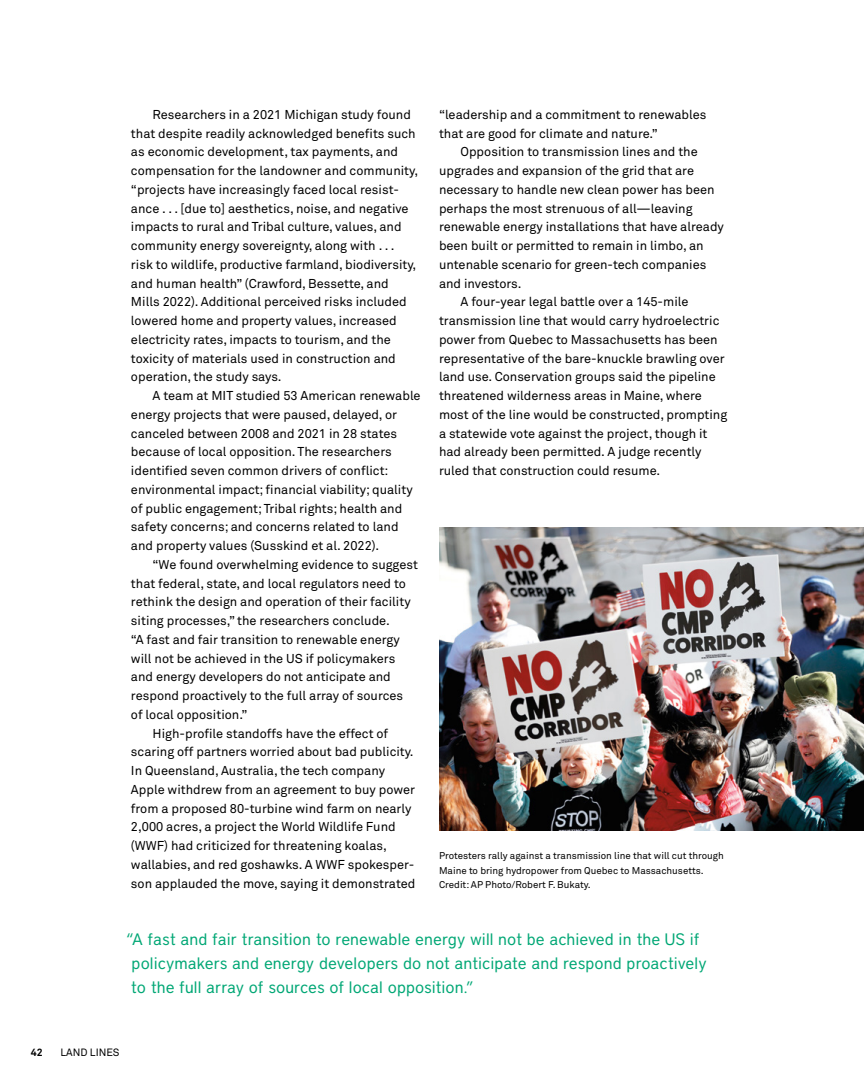
<style>
.page{position:relative;width:864px;height:1080px;background:#fff}
.page>*{position:absolute;margin:0;border:0;box-sizing:border-box;transform-origin:0 0}
.Pull_Quote{font:16.5px/24px "District";color:#00a775}
.Main_Body{font:12.75px/18.8px "Akkurat Pro";color:#000}
.t1{font:10.5px "Akkurat Pro";color:#000}
.t2{font:700 10.5px "Akkurat Pro";color:#000}
.Photo_Caption{font:9.75px/14.2px "Akkurat Pro";color:#000}
</style>
<div class="page">
<img style="left:440px;top:527px;width:424px;height:304px">
<p class="Main_Body" style="left:131px;top:105px;width:289px;text-indent:22px">Researchers in a 2021 Michigan study found that despite readily acknowledged benefits such as economic development, tax payments, and compensation for the landowner and community, “projects have increasingly faced local resist&shy;ance . . . [due to] aesthetics, noise, and negative impacts to rural and Tribal culture, values, and community energy sovereignty, along with . . . risk to wildlife, productive farmland, biodiversity, and human health” (Crawford, Bessette, and Mills 2022). Additional perceived risks included lowered home and property values, increased electricity rates, impacts to tourism, and the toxicity of materials used in construction and operation, the study says.</p>
<p class="Main_Body" style="left:131px;top:387px;width:291px;text-indent:22px">A team at MIT studied 53 American renewable energy projects that were paused, delayed, or canceled between 2008 and 2021 in 28 states because of local opposition. The researchers identified seven common drivers of conflict: environmental impact; financial viability; quality of public engagement; Tribal rights; health and safety concerns; and concerns related to land and property values (Susskind et al. 2022).</p>
<p class="Main_Body" style="left:131px;top:555px;width:288px;text-indent:22px">“We found overwhelming evidence to suggest that federal, state, and local regulators need to rethink the design and operation of their facility siting processes,” the researchers conclude.<br>“A fast and fair transition to renewable energy will not be achieved in the US if policymakers and energy developers do not anticipate and respond proactively to the full array of sources of local opposition.”</p>
<p class="Main_Body" style="left:131px;top:724px;width:286px;text-indent:22px">High-profile standoffs have the effect of scaring off partners worried about bad publicity.<br>In Queensland, Australia, the tech company Apple withdrew from an agreement to buy power from a proposed 80-turbine wind farm on nearly 2,000 acres, a project the World Wildlife Fund (WWF) had criticized for threatening koalas, wallabies, and red goshawks. A WWF spokesper&shy;son applauded the move, saying it demonstrated</p>
<p class="Main_Body" style="left:439px;top:105px;width:269px">“leadership and a commitment to renewables that are good for climate and nature.”</p>
<p class="Main_Body" style="left:439px;top:143px;width:286px;text-indent:22px">Opposition to transmission lines and the upgrades and expansion of the grid that are necessary to handle new clean power has been perhaps the most strenuous of all—leaving renewable energy installations that have already been built or permitted to remain in limbo, an untenable scenario for green-tech companies and investors.</p>
<p class="Main_Body" style="left:439px;top:293px;width:290px;text-indent:22px">A four-year legal battle over a 145-mile transmission line that would carry hydroelectric power from Quebec to Massachusetts has been representative of the bare-knuckle brawling over land use. Conservation groups said the pipeline threatened wilderness areas in Maine, where most of the line would be constructed, prompting a statewide vote against the project, though it had already been permitted. A judge recently ruled that construction could resume.</p>
<p class="Photo_Caption" style="left:439px;top:849px;width:286px">Protesters rally against a transmission line that will cut through<br>Maine to bring hydropower from Quebec to Massachusetts.<br>Credit: AP Photo/Robert F. Bukaty.</p>
<p class="Pull_Quote" style="left:126px;top:927px;width:582px">“A fast and fair transition to renewable energy will not be achieved in the US if policymakers and energy developers do not anticipate and respond proactively to the full array of sources of local opposition.”</p>
<p class="t2" style="left:31px;top:1046px;width:13px">42</p>
<p class="t1" style="left:60px;top:1047px;width:61px">LAND LINES</p>
</div>
